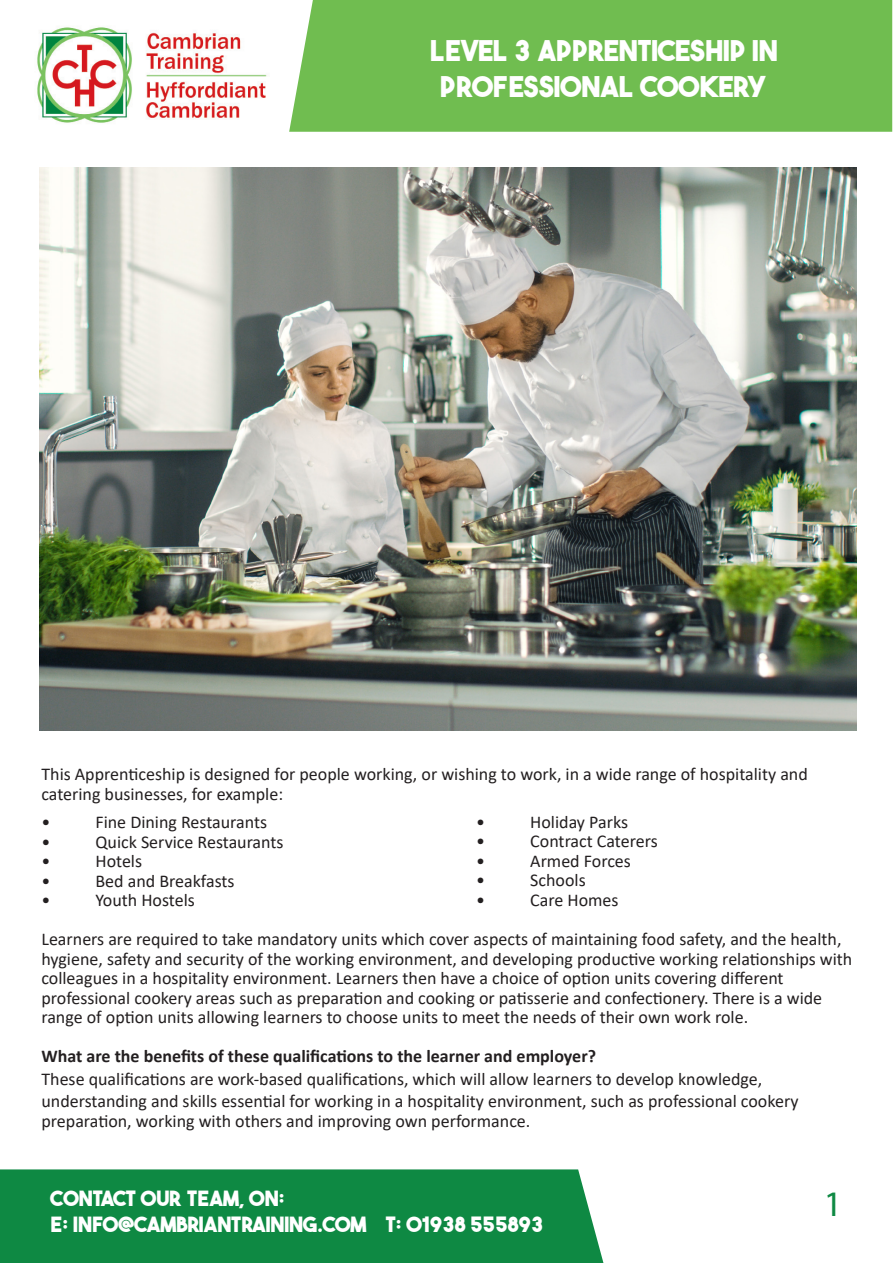
<style>
.page{position:relative;width:893px;height:1263px;background:#fff}
.page>*{position:absolute;margin:0;border:0;box-sizing:border-box;transform-origin:0 0}
.t1{font:36px "Myriad Pro";color:#0e8943}
.t2{font:700 28.5px "The Bold Font";color:#fff}
.t3{font:700 21px "The Bold Font";color:#fff}
.t4{font:18px/19.5px "Calibri";color:#231f20}
.t5{font:700 18px "Calibri";color:#231f20}
</style>
<div class="page">
<div style="left:289px;top:0;width:603px;height:132px;background:#70bd50"></div>
<img style="left:37px;top:27px;width:230px;height:96px">
<img style="left:39px;top:168px;width:817px;height:563px">
<div style="left:0;top:1169px;width:603px;height:94px;background:#0e8943"></div>
<p class="t2" style="left:430px;top:33px;width:349px">LEVEL 3 APPRENTICESHIP IN</p>
<p class="t2" style="left:440px;top:69px;width:329px">PROFESSIONAL COOKERY</p>
<p class="t4" style="left:41px;top:764px;width:768px">This Apprenticeship is designed for people working, or wishing to work, in a wide range of hospitality and</p>
<p class="t4" style="left:41px;top:783px;width:243px">catering businesses, for example:</p>
<p class="t4" style="left:41px;top:812px;width:10px">•</p>
<p class="t4" style="left:95px;top:812px;width:173px">Fine Dining Restaurants</p>
<p class="t4" style="left:41px;top:831px;width:10px">•</p>
<p class="t4" style="left:95px;top:831px;width:190px">Quick Service Restaurants</p>
<p class="t4" style="left:41px;top:851px;width:10px">•</p>
<p class="t4" style="left:95px;top:851px;width:48px">Hotels</p>
<p class="t4" style="left:41px;top:870px;width:10px">•</p>
<p class="t4" style="left:95px;top:870px;width:141px">Bed and Breakfasts</p>
<p class="t4" style="left:41px;top:890px;width:10px">•</p>
<p class="t4" style="left:95px;top:890px;width:101px">Youth Hostels</p>
<p class="t4" style="left:41px;top:929px;width:812px">Learners are required to take mandatory units which cover aspects of maintaining food safety, and the health, hygiene, safety and security of the working environment, and developing productive working relationships with colleagues in a hospitality environment. Learners then have a choice of option units covering different</p>
<p class="t4" style="left:41px;top:987px;width:782px">professional cookery areas such as preparation and cooking or patisserie and confectionery. There is a wide range of option units allowing learners to choose units to meet the needs of their own work role.</p>
<p class="t5" style="left:41px;top:1043px;width:556px">What are the benefits of these qualifications to the learner and employer?</p>
<p class="t4" style="left:41px;top:1068px;width:722px">These qualifications are work-based qualifications, which will allow learners to develop knowledge,</p>
<p class="t4" style="left:41px;top:1091px;width:759px">understanding and skills essential for working in a hospitality environment, such as professional cookery</p>
<p class="t4" style="left:41px;top:1110px;width:490px">preparation, working with others and improving own performance.</p>
<p class="t4" style="left:476px;top:812px;width:10px">•</p>
<p class="t4" style="left:530px;top:812px;width:99px">Holiday Parks</p>
<p class="t4" style="left:476px;top:831px;width:10px">•</p>
<p class="t4" style="left:530px;top:831px;width:129px">Contract Caterers</p>
<p class="t4" style="left:476px;top:851px;width:10px">•</p>
<p class="t4" style="left:530px;top:851px;width:102px">Armed Forces</p>
<p class="t4" style="left:476px;top:870px;width:10px">•</p>
<p class="t4" style="left:530px;top:870px;width:57px">Schools</p>
<p class="t4" style="left:476px;top:890px;width:10px">•</p>
<p class="t4" style="left:530px;top:890px;width:90px">Care Homes</p>
<p class="t3" style="left:51px;top:1186px;width:235px">CONTACT OUR TEAM, ON:</p>
<p class="t3" style="left:51px;top:1211px;width:494px">E: INFO@CAMBRIANTRAINING.COM T: 01938 555893</p>
<p class="t1" style="left:824px;top:1181px;width:20px">1</p>
</div>
